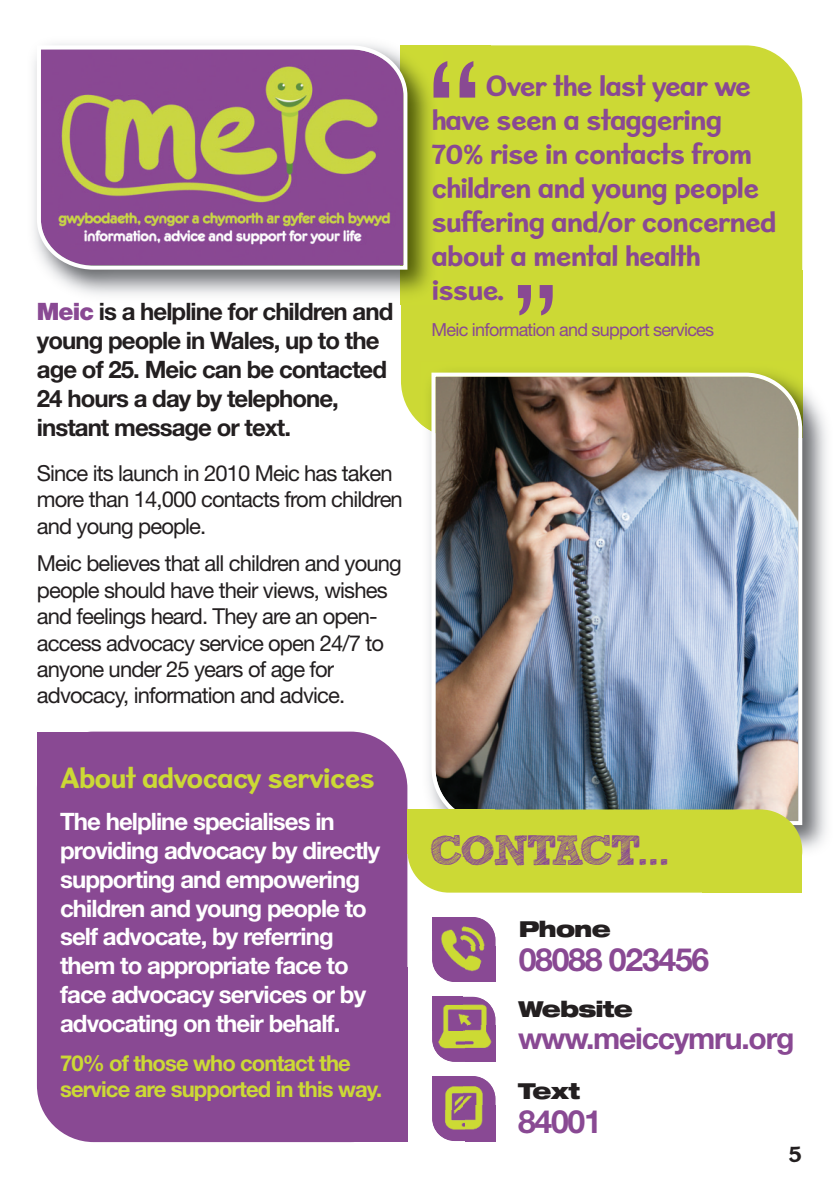
<style>
.page{position:relative;width:840px;height:1191px;background:#fff}
.page>*{position:absolute;margin:0;border:0;box-sizing:border-box;transform-origin:0 0}
.t1{font:144px "Lucida Grande";color:#894993}
.t2{font:120.2px "Lucida Grande";color:#894993}
.t3{font:42px "Sketch Rockwell";letter-spacing:-.055em;color:#894993}
.t4{font:700 32px "Helvetica Neue LT Std";letter-spacing:-.04em;color:#894993}
.t5{font:700 30px/34px "Sweater School Rg";letter-spacing:-.04em;color:#894993}
.t6{font:700 30px "Sweater School Rg";letter-spacing:-.04em;color:#ccd935}
.t7{font:700 30px "Helvetica Neue LT Std";letter-spacing:-.04em;color:#894993}
.t8{font:700 24px/28.8px "Helvetica Neue LT Std";letter-spacing:-.04em;color:#fff}
.t9{font:700 24px/28.8px "Helvetica Neue LT Std";letter-spacing:-.04em;color:#231f20}
.t10{font:700 24px "Sweater School Rg";color:#231f20}
.t11{font:22px/26.4px "Helvetica Neue LT Std";letter-spacing:-.04em;color:#231f20}
.t12{font:700 22px/26.4px "Helvetica Neue LT Std";letter-spacing:-.04em;color:#ccd935}
.t13{font:900 expanded 22px "Helvetica Neue LT Std";letter-spacing:-.04em;color:#231f20}
.t14{font:18px "Helvetica Neue LT Std";letter-spacing:-.04em;color:#894993}
.s1{font-weight:900;color:#894993}
</style>
<div class="page">
<div style="left:401px;top:45px;width:400px;height:393px;background:#ccd935;border-radius:57px"></div>
<div style="left:401px;top:45px;width:89px;height:113px;background:#ccd935"></div>
<hr style="left:0;top:0;width:1px;height:1191px;background:#c7d7ed">
<div style="left:37px;top:731px;width:370px;height:411px;background:#894993;border-radius:57px"></div>
<div style="left:314px;top:967px;width:93px;height:175px;background:#894993"></div>
<div style="left:37px;top:731px;width:82px;height:118px;background:#894993"></div>
<img style="left:34px;top:43px;width:367px;height:261px">
<img style="left:401px;top:62px;width:30px;height:232px">
<svg style="left:37px;top:45px;width:370px;height:225px;background:#a0758b"></svg>
<img style="left:432px;top:917px;width:63px;height:65px">
<img style="left:464px;top:946px;width:31px;height:36px">
<img style="left:432px;top:917px;width:30px;height:34px">
<img style="left:449px;top:1061px;width:46px;height:1px">
<img style="left:432px;top:996px;width:63px;height:65px">
<img style="left:464px;top:1026px;width:31px;height:35px">
<img style="left:432px;top:996px;width:30px;height:34px">
<img style="left:465px;top:1141px;width:30px;height:1px">
<img style="left:432px;top:1076px;width:63px;height:65px">
<img style="left:464px;top:1105px;width:31px;height:36px">
<img style="left:432px;top:1076px;width:30px;height:34px">
<img style="left:429px;top:362px;width:398px;height:498px">
<img style="left:420px;top:362px;width:381px;height:76px">
<img style="left:431px;top:372px;width:370px;height:453px">
<div style="left:407px;top:809px;width:394px;height:83px;background:#ccd935;border-radius:42px"></div>
<div style="left:702px;top:850px;width:99px;height:42px;background:#ccd935"></div>
<div style="left:407px;top:809px;width:88px;height:44px;background:#ccd935"></div>
<p class="t9" style="left:37px;top:300px;width:358px"><span class="s1">Meic</span> is a helpline for children and young people in Wales, up to the age of 25. Meic can be contacted<br>24 hours a day by telephone, instant message or text.</p>
<p class="t11" style="left:37px;top:462px;width:367px">Since its launch in 2010 Meic has taken more than 14,000 contacts from children and young people.</p>
<p class="t11" style="left:37px;top:552px;width:366px">Meic believes that all children and young people should have their views, wishes and feelings heard. They are an open&shy;access advocacy service open 24/7 to anyone under 25 years of age for advocacy, information and advice.</p>
<h3 class="t6" style="left:60px;top:768px;width:316px">About advocacy services</h3>
<p class="t8" style="left:60px;top:809px;width:321px">The helpline specialises in providing advocacy by directly supporting and empowering children and young people to self advocate, by referring them to appropriate face to face advocacy services or by advocating on their behalf.</p>
<p class="t12" style="left:60px;top:1051px;width:323px">70% of those who contact the service are supported in this way.</p>
<h1 class="t1" style="left:425px;top:33px;width:59px">“</h1>
<h3 class="t5" style="left:431px;top:72px;width:346px;text-indent:54px">Over the last year we have seen a staggering<br>70% rise in contacts from children and young people suffering and/or concerned about a mental health issue.</h3>
<p class="t14" style="left:431px;top:323px;width:284px">Meic information and support services</p>
<h2 class="t2" style="left:511px;top:261px;width:49px">”</h2>
<h3 class="t3" style="left:429px;top:833px;width:240px">CONTACT...</h3>
<p class="t13" style="left:518px;top:921px;width:94px">Phone</p>
<h3 class="t4" style="left:518px;top:948px;width:192px">08088 023456</h3>
<p class="t13" style="left:517px;top:1000px;width:116px">Website</p>
<h3 class="t7" style="left:517px;top:1027px;width:278px">www.meiccymru.org</h3>
<p class="t13" style="left:517px;top:1082px;width:64px">Text</p>
<h3 class="t4" style="left:517px;top:1109px;width:85px">84001</h3>
<p class="t10" style="left:787px;top:1146px;width:15px">5</p>
</div>
